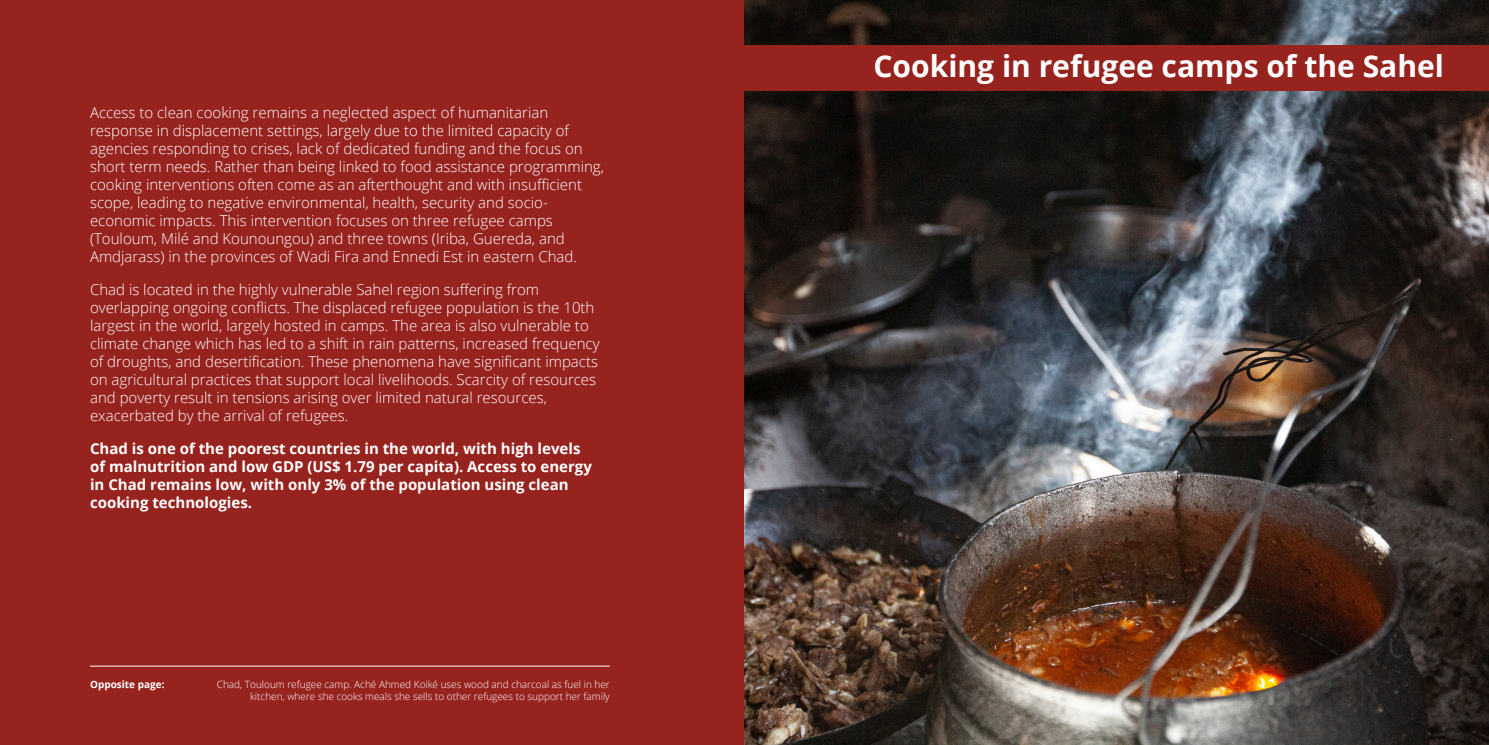
<style>
.page{position:relative;width:1489px;height:745px;background:#fff}
.page>*{position:absolute;margin:0;border:0;box-sizing:border-box;transform-origin:0 0}
.Chapter_Heading{font:700 30px "Open Sans";color:#fff}
.t1{font:300 15px/18px "Open Sans";color:#fff}
.t2{font:700 15px/18px "Open Sans";color:#fff}
.Caption_right{font:300 10px/12px "Open Sans";color:#fff;text-align:right}
.Caption_right-2{font:700 10px "Open Sans";color:#fff}
</style>
<div class="page">
<div style="left:0;top:0;width:744px;height:744px;background:#96231e"></div>
<img style="left:744px;top:0;width:744px;height:744px">
<div style="left:744px;top:45px;width:744px;height:45px;background:#96231e"></div>
<hr style="left:90px;top:665px;width:519px;height:1px;background:#fff">
<p class="t1" style="left:90px;top:103px;width:515px">Access to clean cooking remains a neglected aspect of humanitarian response in displacement settings, largely due to the limited capacity of agencies responding to crises, lack of dedicated funding and the focus on short term needs. Rather than being linked to food assistance programming, cooking interventions often come as an afterthought and with insufficient scope, leading to negative environmental, health, security and socio&shy;economic impacts. This intervention focuses on three refugee camps (Touloum, Milé and Kounoungou) and three towns (Iriba, Guereda, and Amdjarass) in the provinces of Wadi Fira and Ennedi Est in eastern Chad.</p>
<p class="t1" style="left:90px;top:280px;width:511px">Chad is located in the highly vulnerable Sahel region suffering from overlapping ongoing conflicts. The displaced refugee population is the 10th largest in the world, largely hosted in camps. The area is also vulnerable to climate change which has led to a shift in rain patterns, increased frequency of droughts, and desertification. These phenomena have significant impacts on agricultural practices that support local livelihoods. Scarcity of resources and poverty result in tensions arising over limited natural resources, exacerbated by the arrival of refugees.</p>
<p class="t2" style="left:90px;top:439px;width:503px">Chad is one of the poorest countries in the world, with high levels of malnutrition and low GDP (US$ 1.79 per capita). Access to energy in Chad remains low, with only 3% of the population using clean cooking technologies.</p>
<p class="Caption_right-2" style="left:90px;top:676px;width:76px">Opposite page:</p>
<p class="Caption_right" style="left:217px;top:677px;width:394px">Chad, Touloum refugee camp. Aché Ahmed Koiké uses wood and charcoal as fuel in her kitchen, where she cooks meals she sells to other refugees to support her family</p>
<p class="Chapter_Heading" style="left:873px;top:45px;width:572px">Cooking in refugee camps of the Sahel</p>
</div>
